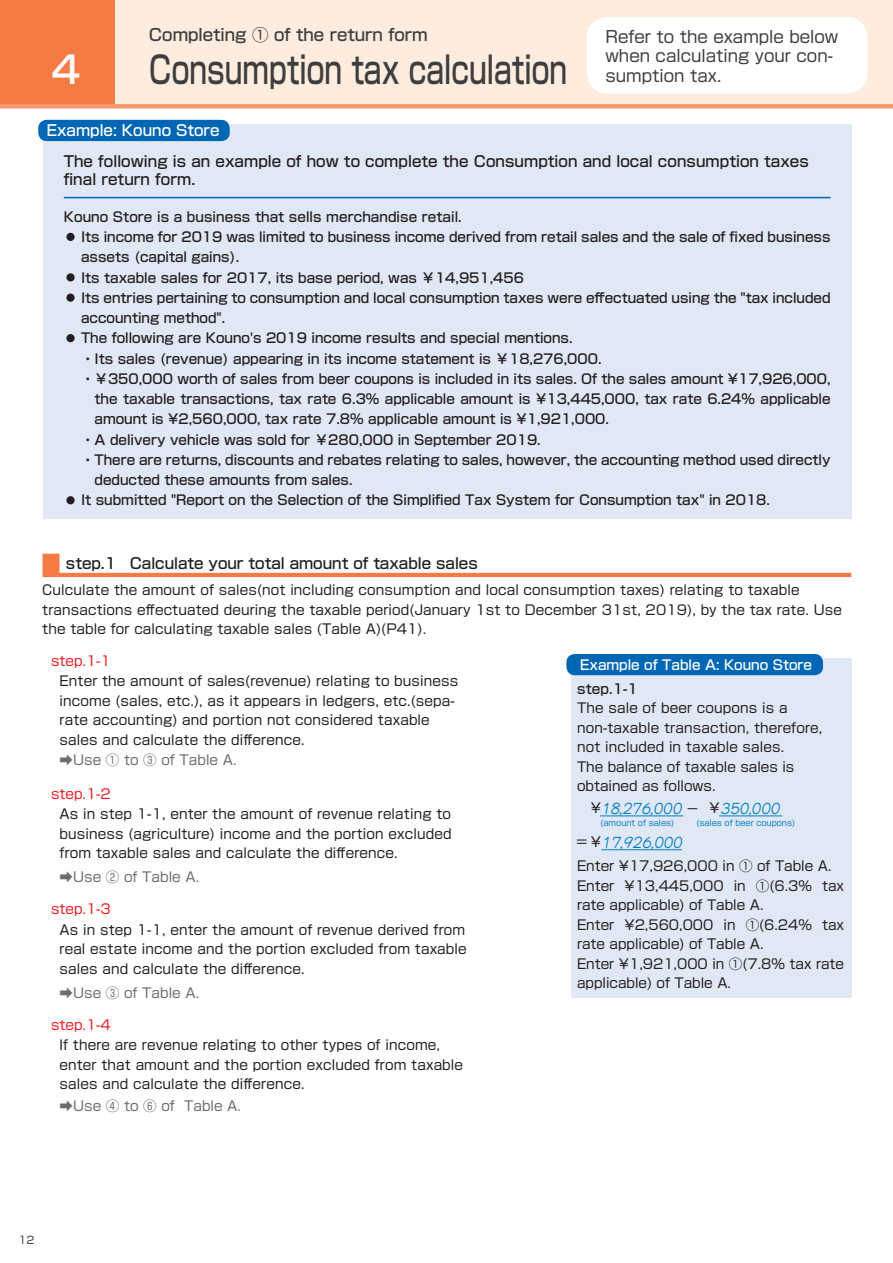
<style>
.page{position:relative;width:893px;height:1263px;background:#fff}
.page>*{position:absolute;margin:0;border:0;box-sizing:border-box;transform-origin:0 0}
.t1{font:500 37.5px "Shin Go Pro";color:#3e3e3f;scale:.75 1}
.t2{font:500 37.5px "Shin Go Pro";color:#fff}
.t3{font:16.5px/19.8px "Shin Go Pro";color:#3e3e3f}
.t4{font:500 16.5px "Shin Go Pro";color:#3e3e3f}
.t5{font:italic 500 15.3px "Kyoka ICA Pro";color:#007ec5;scale:.91 1}
.t6{font:500 15px/18px "Shin Go Pro";letter-spacing:.005em;color:#231f20}
.t7{font:500 15px "Shin Go Pro";color:#fff}
.t8{font:13.5px/19.5px "Shin Go Pro";letter-spacing:.01em;color:#231f20}
.t9{font:500 13.5px "Shin Go Pro";color:#231f20}
.t10{font:13.5px "Shin Go Pr 6";letter-spacing:.005em;color:#6c6d70}
.t11{font:13.5px "Shin Go Pro";color:#ee1d23}
.t12{font:500 13.5px "Shin Go Pro";color:#fff}
.t13{font:10.5px "Shin Go Pro";color:#3e3e3f}
.t14{font:8.1px "Shin Go Pro";color:#007ec5}
.s1{font-family:"Shin Go Pro";font-weight:400;font-style:normal;font-size:13.5px;color:#231f20}
</style>
<div class="page">
<div style="left:111px;top:0;width:782px;height:106px;background:#feecdf"></div>
<div style="left:0;top:0;width:115px;height:106px;background:#f47b44"></div>
<div style="left:0;top:104px;width:893px;height:5px;background:#f79a6c"></div>
<div style="left:587px;top:17px;width:280px;height:77px;background:#fff;border-radius:21px"></div>
<div style="left:45px;top:556px;width:12px;height:19px;background:#f47b44"></div>
<hr style="left:57px;top:573px;width:794px;height:4px;background:#f47b44">
<hr style="left:43px;top:554px;width:17px;height:4px;background:#f47b44">
<hr style="left:43px;top:558px;width:4px;height:15px;background:#f47b44">
<div style="left:55px;top:558px;width:5px;height:15px;background:#f47b44"></div>
<hr style="left:43px;top:573px;width:14px;height:4px;background:#f47b44">
<div style="left:43px;top:125px;width:808px;height:394px;background:#e1e8f5"></div>
<hr style="left:64px;top:197px;width:766px;height:1px;background:#0166b3">
<div style="left:66px;top:233px;width:9px;height:8px;background:#231f20;border-radius:50%"></div>
<div style="left:66px;top:273px;width:9px;height:8px;background:#231f20;border-radius:50%"></div>
<div style="left:66px;top:294px;width:9px;height:8px;background:#231f20;border-radius:50%"></div>
<div style="left:66px;top:334px;width:9px;height:8px;background:#231f20;border-radius:50%"></div>
<div style="left:66px;top:496px;width:9px;height:8px;background:#231f20;border-radius:50%"></div>
<div style="left:38px;top:120px;width:192px;height:21px;background:#0166b3;border-radius:9px"></div>
<div style="left:571px;top:658px;width:280px;height:339px;background:#e1e8f5"></div>
<div style="left:566px;top:654px;width:257px;height:21px;background:#0166b3;border-radius:9px"></div>
<hr style="left:719px;top:815px;width:63px;height:1px;background:#007ec5">
<hr style="left:601px;top:849px;width:81px;height:1px;background:#007ec5">
<hr style="left:600px;top:815px;width:83px;height:1px;background:#007ec5">
<h1 class="t2" style="left:52px;top:39px;width:30px">4</h1>
<p class="t4" style="left:149px;top:21px;width:280px">Completing ① of the return form</p>
<h1 class="t1" style="left:149px;top:39px;width:559px">Consumption tax calculation</h1>
<p class="t7" style="left:47px;top:118px;width:174px">Example: Kouno Store</p>
<p class="t3" style="left:605px;top:24px;width:234px">Refer to the example below when calculating your con&shy;sumption tax.</p>
<p class="t6" style="left:64px;top:151px;width:747px">The following is an example of how to complete the Consumption and local consumption taxes final return form.</p>
<p class="t9" style="left:64px;top:206px;width:399px">Kouno Store is a business that sells merchandise retail.</p>
<p class="t9" style="left:81px;top:226px;width:751px">Its income for 2019 was limited to business income derived from retail sales and the sale of fixed business</p>
<p class="t9" style="left:81px;top:246px;width:160px">assets (capital gains).</p>
<p class="t9" style="left:81px;top:266px;width:444px">Its taxable sales for 2017, its base period, was ￥14,951,456</p>
<p class="t9" style="left:81px;top:287px;width:751px">Its entries pertaining to consumption and local consumption taxes were effectuated using the "tax included</p>
<p class="t9" style="left:81px;top:307px;width:146px">accounting method".</p>
<p class="t9" style="left:81px;top:327px;width:493px">The following are Kouno's 2019 income results and special mentions.</p>
<p class="t9" style="left:81px;top:347px;width:522px">・Its sales (revenue) appearing in its income statement is ￥18,276,000.</p>
<p class="t9" style="left:81px;top:368px;width:751px">・￥350,000 worth of sales from beer coupons is included in its sales. Of the sales amount ¥17,926,000,</p>
<p class="t9" style="left:95px;top:388px;width:737px">the taxable transactions, tax rate 6.3% applicable amount is ¥13,445,000, tax rate 6.24% applicable</p>
<p class="t9" style="left:95px;top:408px;width:516px">amount is ¥2,560,000, tax rate 7.8% applicable amount is ¥1,921,000.</p>
<p class="t9" style="left:81px;top:428px;width:461px">・A delivery vehicle was sold for ￥280,000 in September 2019.</p>
<p class="t9" style="left:81px;top:449px;width:751px">・There are returns, discounts and rebates relating to sales, however, the accounting method used directly</p>
<p class="t9" style="left:95px;top:469px;width:260px">deducted these amounts from sales.</p>
<p class="t9" style="left:81px;top:489px;width:690px">It submitted "Report on the Selection of the Simplified Tax System for Consumption tax" in 2018.</p>
<p class="t6" style="left:66px;top:552px;width:413px">step.1 Calculate your total amount of taxable sales</p>
<p class="t8" style="left:42px;top:579px;width:801px">Culculate the amount of sales(not including consumption and local consumption taxes) relating to taxable transactions effectuated deuring the taxable period(January 1st to December 31st, 2019), by the tax rate. Use the table for calculating taxable sales (Table A)(P41).</p>
<p class="t11" style="left:51px;top:649px;width:61px">step.1-1</p>
<p class="t8" style="left:60px;top:669px;width:400px">Enter the amount of sales(revenue) relating to business income (sales, etc.), as it appears in ledgers, etc.(sepa&shy;rate accounting) and portion not considered taxable sales and calculate the difference.</p>
<p class="t10" style="left:60px;top:749px;width:178px">➡Use ① to ③ of Table A.</p>
<p class="t11" style="left:51px;top:783px;width:61px">step.1-2</p>
<p class="t8" style="left:60px;top:803px;width:393px;text-align:justify">As in step 1-1, enter the amount of revenue relating to business (agriculture) income and the portion excluded from taxable sales and calculate the difference.</p>
<p class="t10" style="left:60px;top:866px;width:141px">➡Use ② of Table A.</p>
<p class="t11" style="left:51px;top:898px;width:61px">step.1-3</p>
<p class="t8" style="left:60px;top:918px;width:409px;text-align:justify">As in step 1-1, enter the amount of revenue derived from real estate income and the portion excluded from taxable sales and calculate the difference.</p>
<p class="t10" style="left:60px;top:981px;width:141px">➡Use ③ of Table A.</p>
<p class="t11" style="left:51px;top:1014px;width:61px">step.1-4</p>
<p class="t8" style="left:60px;top:1034px;width:405px">If there are revenue relating to other types of income, enter that amount and the portion excluded from taxable sales and calculate the difference.</p>
<p class="t10" style="left:60px;top:1095px;width:183px">➡Use ④ to ⑥ of Table A.</p>
<p class="t12" style="left:580px;top:653px;width:233px">Example of Table A: Kouno Store</p>
<p class="t9" style="left:577px;top:677px;width:62px">step.1-1</p>
<p class="t8" style="left:577px;top:696px;width:247px">The sale of beer coupons is a non-taxable transaction, therefore, not included in taxable sales.<br>The balance of taxable sales is obtained as follows.</p>
<p class="t5" style="left:591px;top:796px;width:105px"><span class="s1">¥</span> 18,276,000</p>
<p class="t5" style="left:709px;top:796px;width:83px"><span class="s1">¥</span> 350,000</p>
<p class="t8" style="left:686px;top:797px;width:15px">－</p>
<p class="t14" style="left:696px;top:817px;width:100px">(sales of beer coupons)</p>
<p class="t14" style="left:600px;top:816px;width:75px">(amount of sales)</p>
<p class="t5" style="left:575px;top:830px;width:123px"><span class="s1">＝ ¥</span> 17,926,000</p>
<p class="t8" style="left:577px;top:855px;width:269px">Enter ¥17,926,000 in ① of Table A.<br>Enter ¥13,445,000 in ①(6.3% tax rate applicable) of Table A.<br>Enter ¥2,560,000 in ①(6.24% tax rate applicable) of Table A.<br>Enter ¥1,921,000 in ①(7.8% tax rate applicable) of Table A.</p>
<p class="t13" style="left:18px;top:1231px;width:17px">12</p>
</div>
